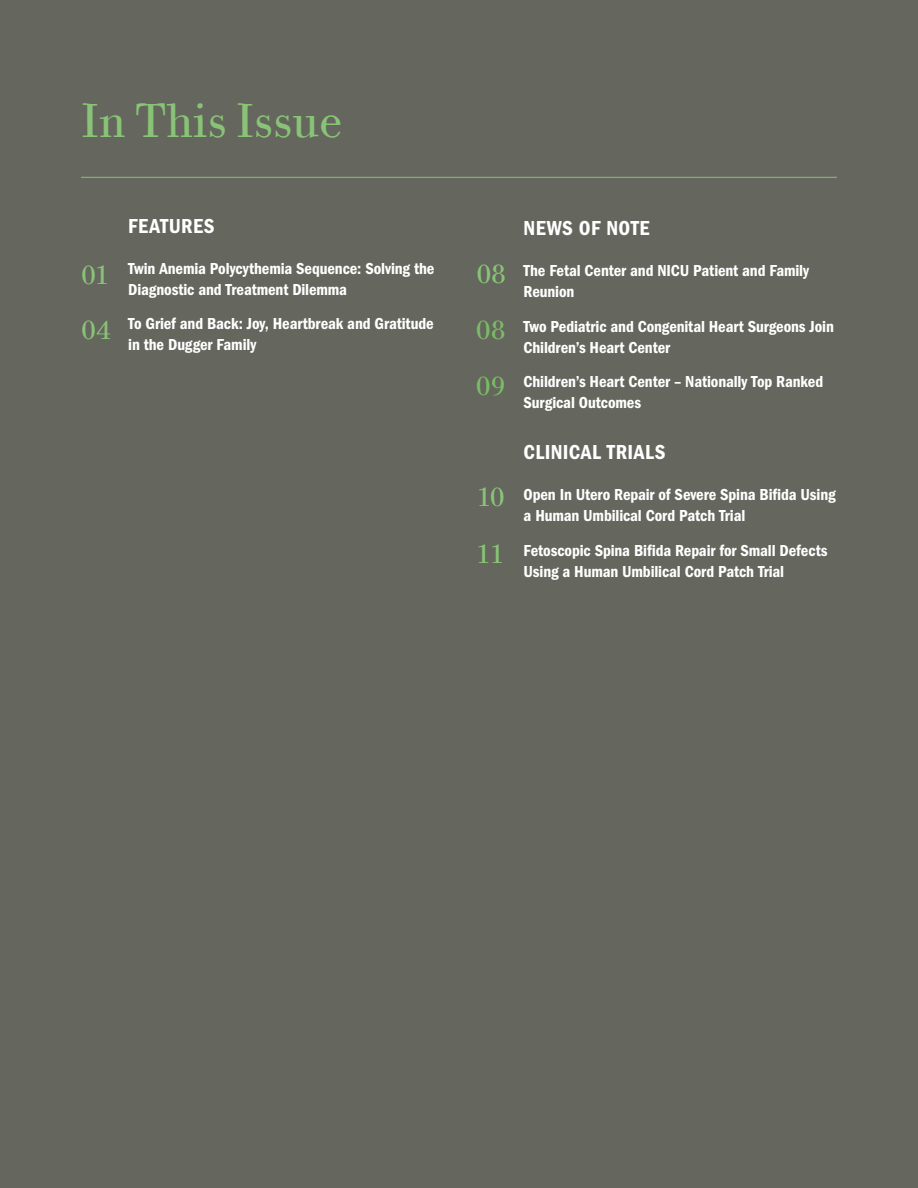
<style>
.page{position:relative;width:918px;height:1188px;background:#65665d}
.page>*{position:absolute;margin:0;border:0;box-sizing:border-box;transform-origin:0 0}
.t1{font:48px "Bodoni Twe ITC";color:#89c377}
.t2{font:27px/55.1px "Bodoni Twe ITC";letter-spacing:-.05em;color:#89c377}
.t3{font:27px/55.8px "Bodoni Twe ITC";color:#7abc65}
.t4{font:21px "ITC Franklin Gothic Std Dm Cd";letter-spacing:.025em;color:#fff}
.t5{font:16.5px/21px "ITC Franklin Gothic Std Dm Cd";letter-spacing:-.01em;color:#fff}
</style>
<div class="page">
<hr style="left:81px;top:177px;width:756px;height:1px;background:#89c377">
<h1 class="t1" style="left:81px;top:90px;width:263px">In This Issue</h1>
<p class="t4" style="left:128px;top:214px;width:88px">FEATURES</p>
<p class="t5" style="left:128px;top:258px;width:308px">Twin Anemia Polycythemia Sequence: Solving the<br>Diagnostic and Treatment Dilemma</p>
<p class="t5" style="left:128px;top:313px;width:307px">To Grief and Back: Joy, Heartbreak and Gratitude in the Dugger Family</p>
<h2 class="t2" style="left:81px;top:247px;width:32px">01<br>04</h2>
<h2 class="t2" style="left:476px;top:246px;width:31px">08</h2>
<h2 class="t3" style="left:476px;top:302px;width:31px">08<br>09</h2>
<h2 class="t2" style="left:476px;top:469px;width:30px;line-height:56.7px">10<br>11</h2>
<p class="t4" style="left:524px;top:216px;width:128px">NEWS OF NOTE</p>
<p class="t5" style="left:524px;top:260px;width:287px">The Fetal Center and NICU Patient and Family<br>Reunion</p>
<p class="t5" style="left:524px;top:316px;width:312px">Two Pediatric and Congenital Heart Surgeons Join<br>Children’s Heart Center</p>
<p class="t5" style="left:524px;top:371px;width:301px">Children’s Heart Center – Nationally Top Ranked<br>Surgical Outcomes</p>
<p class="t4" style="left:524px;top:440px;width:144px">CLINICAL TRIALS</p>
<p class="t5" style="left:524px;top:485px;width:314px">Open In Utero Repair of Severe Spina Bifida Using a Human Umbilical Cord Patch Trial</p>
<p class="t5" style="left:524px;top:540px;width:306px">Fetoscopic Spina Bifida Repair for Small Defects<br>Using a Human Umbilical Cord Patch Trial</p>
</div>
